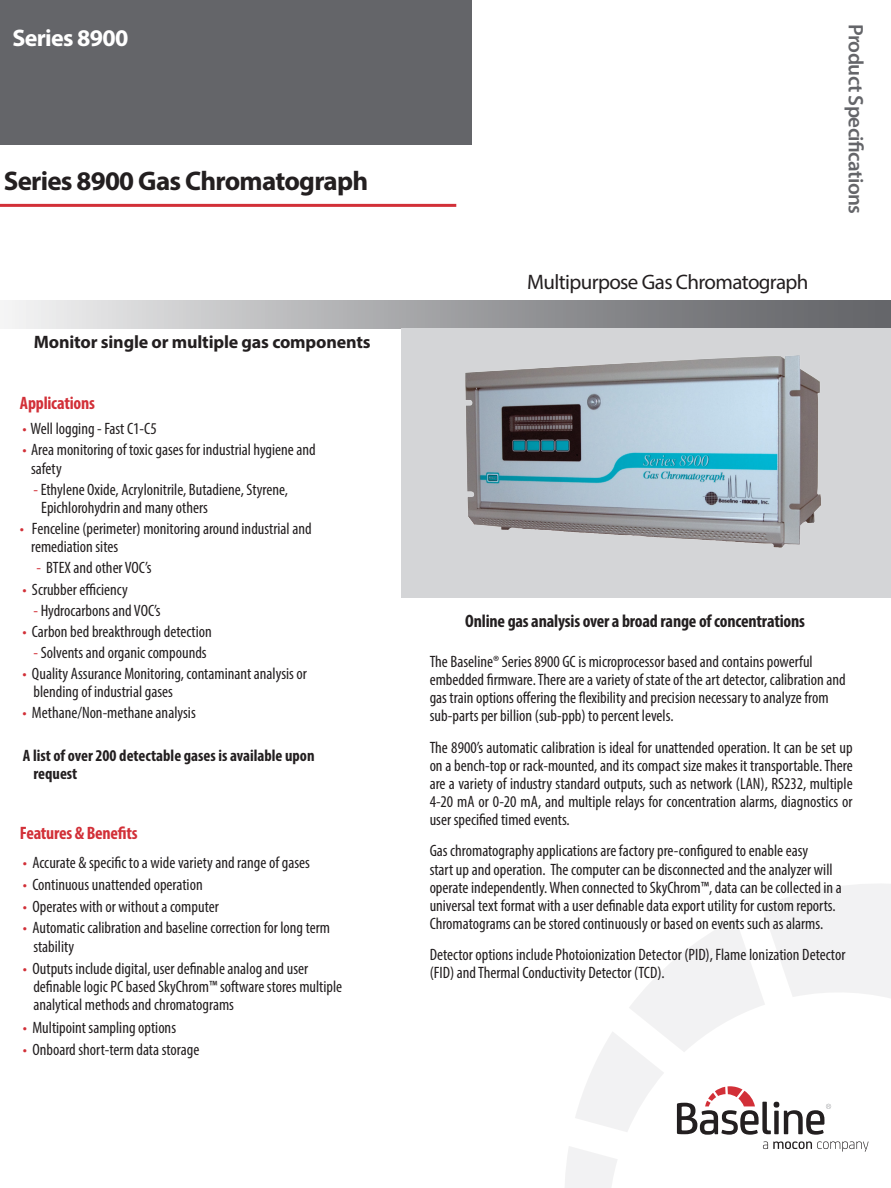
<style>
.page{position:relative;width:891px;height:1188px;background:#fff}
.page>*{position:absolute;margin:0;border:0;box-sizing:border-box;transform-origin:0 0}
.t1{font:700 27px "Myriad Pro";letter-spacing:-.03em;color:#231f20}
.t2{font:700 24px "Myriad Pro";letter-spacing:-.03em;color:#fff}
.t3{font:21px "Myriad Pro";letter-spacing:-.03em;color:#231f20}
.t4{font:600 21px "Myriad Pro";letter-spacing:-.03em;color:#646569}
.t5{font:700 condensed 18px "Myriad Pro";letter-spacing:-.01em;color:#231f20}
.t6{font:700 18px "Myriad Pro";letter-spacing:-.01em;color:#231f20}
.t7{font:700 condensed 18px "Myriad Pro";letter-spacing:-.01em;color:#d23038}
.Pa2{font:condensed 16.5px/18px "Myriad Pro";color:#221e1f}
.Pa1{font:condensed 16.5px/18px "Myriad Pro";color:#231f20}
.Pa1-2{font:700 condensed 16.5px/18px "Myriad Pro";color:#231f20}
.s1{color:#d23038}
.s2{color:#231f20}
</style>
<div class="page">
<div style="left:0;top:0;width:471px;height:145px;background:#646569"></div>
<hr style="left:0;top:204px;width:456px;height:3px;background:#d23038">
<svg style="left:565px;top:1146px;width:52px;height:42px"></svg>
<div style="left:0;top:300px;width:891px;height:28px;background:linear-gradient(to right,#eeeeef,#5a5b5f)"></div>
<svg style="left:575px;top:884px;width:316px;height:251px"></svg>
<svg style="left:763px;top:1141px;width:106px;height:11px"></svg>
<div style="left:402px;top:328px;width:489px;height:270px;background:#d4d5d7"></div>
<img style="left:465px;top:355px;width:356px;height:193px">
<p class="t2" style="left:12px;top:22px;width:117px">Series 8900</p>
<p class="t1" style="left:4px;top:163px;width:366px">Series 8900 Gas Chromatograph</p>
<p class="t6" style="left:34px;top:330px;width:338px">Monitor single or multiple gas components</p>
<p class="t7" style="left:20px;top:391px;width:76px">Applications</p>
<p class="Pa1" style="left:22px;top:419px;width:136px"><span class="s1">•</span> Well logging - Fast C1-C5</p>
<p class="Pa1" style="left:31px;top:441px;width:286px;text-indent:-9px"><span class="s1">•</span> Area monitoring of toxic gases for industrial hygiene and safety</p>
<p class="Pa1" style="left:41px;top:480px;width:248px;text-indent:-8px"><span class="s1">-</span> Ethylene Oxide, Acrylonitrile, Butadiene, Styrene,<br>Epichlorohydrin and many others</p>
<p class="Pa1" style="left:31px;top:519px;width:282px;text-indent:-11px"><span class="s1">•</span> Fenceline (perimeter) monitoring around industrial and remediation sites</p>
<p class="Pa1" style="left:36px;top:559px;width:117px"><span class="s1">-</span> BTEX and other VOC’s</p>
<p class="Pa1" style="left:23px;top:580px;width:107px"><span class="s1">•</span> Scrubber efficiency</p>
<p class="Pa1" style="left:33px;top:601px;width:129px"><span class="s1">-</span> Hydrocarbons and VOC’s</p>
<p class="Pa1" style="left:23px;top:622px;width:191px"><span class="s1">•</span> Carbon bed breakthrough detection</p>
<p class="Pa1" style="left:33px;top:643px;width:175px"><span class="s1">-</span> Solvents and organic compounds</p>
<p class="Pa1" style="left:33px;top:664px;width:275px;text-indent:-11px"><span class="s1">•</span> Quality Assurance Monitoring, contaminant analysis or blending of industrial gases</p>
<p class="Pa1" style="left:23px;top:704px;width:175px"><span class="s1">•</span> Methane/Non-methane analysis</p>
<p class="Pa1-2" style="left:33px;top:746px;width:283px;text-indent:-11px">A list of over 200 detectable gases is available upon request</p>
<p class="t7" style="left:20px;top:822px;width:119px">Features &amp; Benefits</p>
<p class="Pa1" style="left:23px;top:854px;width:288px"><span class="s1">•</span> Accurate &amp; specific to a wide variety and range of gases</p>
<p class="Pa1" style="left:23px;top:875px;width:181px"><span class="s1">•</span> Continuous unattended operation</p>
<p class="Pa1" style="left:23px;top:897px;width:197px"><span class="s1">•</span> Operates with or without a computer</p>
<p class="Pa1" style="left:33px;top:918px;width:298px;line-height:18.8px;text-indent:-10px"><span class="s1">•</span> Automatic calibration and baseline correction for long term stability</p>
<p class="Pa1" style="left:33px;top:960px;width:310px;text-indent:-10px"><span class="s1">•</span> Outputs include digital, user definable analog and user definable logic PC based SkyChrom™ software stores multiple analytical methods and chromatograms</p>
<p class="Pa1" style="left:23px;top:1018px;width:155px"><span class="s1">•</span> Multipoint sampling options</p>
<p class="Pa1" style="left:23px;top:1040px;width:178px"><span class="s1">•</span> Onboard short-term data storage</p>
<p class="t3" style="left:527px;top:269px;width:283px">Multipurpose Gas Chromatograph</p>
<p class="t4" style="left:869px;top:24px;width:192px;rotate:90deg">Product Specifications</p>
<p class="t5" style="left:465px;top:610px;width:341px">Online gas analysis over a broad range of concentrations</p>
<p class="Pa2" style="left:430px;top:652px;width:418px"><span class="s2">The Baseline® Series 8900 GC</span> is microprocessor based and contains powerful embedded firmware. There are a variety of state of the art detector, calibration and gas train options offering the flexibility and precision necessary to analyze from sub-parts per billion (sub-ppb) to percent levels.</p>
<p class="Pa2" style="left:430px;top:738px;width:425px;text-align:justify">The 8900’s automatic calibration is ideal for unattended operation. It can be set up on a bench-top or rack-mounted, and its compact size makes it transportable. There are a variety of industry standard outputs, such as network (LAN), RS232, multiple 4-20 mA or 0-20 mA, and multiple relays for concentration alarms, diagnostics or user specified timed events.</p>
<p class="Pa2" style="left:430px;top:842px;width:414px">Gas chromatography applications are factory pre-configured to enable easy<br>start up and operation. The computer can be disconnected and the analyzer will operate independently. When connected to SkyChrom™, data can be collected in a universal text format with a user definable data export utility for custom reports.<br>Chromatograms can be stored continuously or based on events such as alarms.</p>
<p class="Pa2" style="left:430px;top:946px;width:417px">Detector options include Photoionization Detector (PID), Flame Ionization Detector (FID) and Thermal Conductivity Detector (TCD).</p>
</div>
